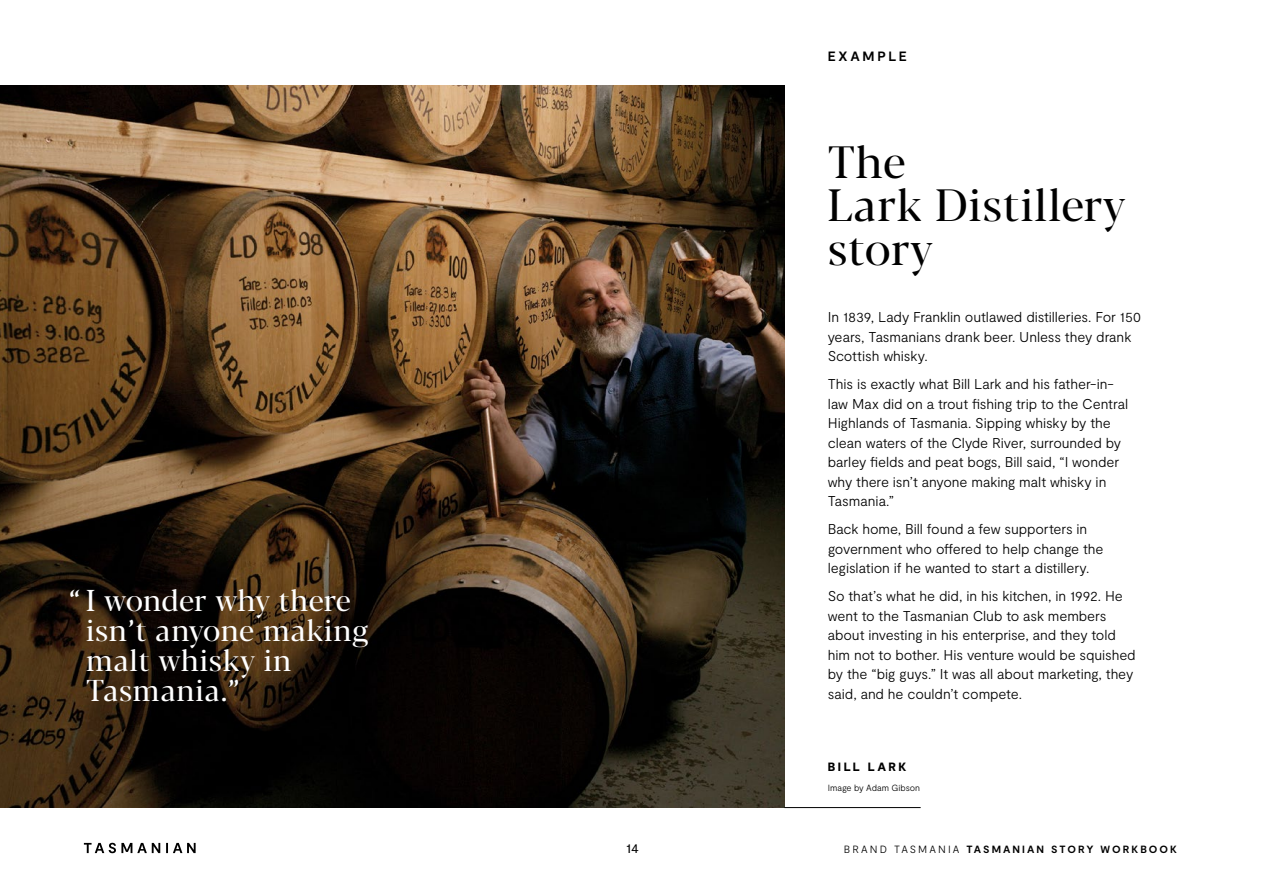
<style>
.page{position:relative;width:1263px;height:893px;background:#fff}
.page>*{position:absolute;margin:0;border:0;box-sizing:border-box;transform-origin:0 0}
.WB_Heading{font:45px/43.5px "Blacker Display";letter-spacing:.025em;color:#000}
.t1{font:30px/30px "Blacker Display";letter-spacing:.025em;color:#fff}
.WB_Body_text{font:300 14.25px/19.5px "Moderat";letter-spacing:-.01em;color:#000}
.WB_SECTION_Running_H{font:700 13.5px "Moderat";letter-spacing:.205em;color:#000}
.t2{font:13.5px "Moderat";color:#000}
.t3{font:900 12px "Moderat";letter-spacing:.205em;color:#000}
.t4{font:700 10.5px "Moderat";letter-spacing:.195em;color:#000}
.t5{font:300 9px "Moderat";letter-spacing:-.01em;color:#000}
.s1{font-weight:300}
</style>
<div class="page">
<svg style="left:84px;top:843px;width:112px;height:10px"></svg>
<img style="left:0;top:85px;width:784px;height:723px">
<hr style="left:784px;top:807px;width:137px;height:1px;background:#000">
<h2 class="t1" style="left:86px;top:586px;width:284px;text-indent:-17px">“ I wonder why there isn’t anyone making malt whisky in<br>Tasmania.”</h2>
<p class="WB_SECTION_Running_H" style="left:828px;top:48px;width:81px">EXAMPLE</p>
<h1 class="WB_Heading" style="left:828px;top:141px;width:299px">The<br>Lark Distillery story</h1>
<p class="WB_Body_text" style="left:828px;top:308px;width:315px">In 1839, Lady Franklin outlawed distilleries. For 150 years, Tasmanians drank beer. Unless they drank<br>Scottish whisky.</p>
<p class="WB_Body_text" style="left:828px;top:375px;width:302px">This is exactly what Bill Lark and his father-in&shy;law Max did on a trout fishing trip to the Central Highlands of Tasmania. Sipping whisky by the clean waters of the Clyde River, surrounded by barley fields and peat bogs, Bill said, “I wonder why there isn’t anyone making malt whisky in Tasmania.”</p>
<p class="WB_Body_text" style="left:828px;top:520px;width:277px">Back home, Bill found a few supporters in government who offered to help change the legislation if he wanted to start a distillery.</p>
<p class="WB_Body_text" style="left:828px;top:587px;width:309px">So that’s what he did, in his kitchen, in 1992. He went to the Tasmanian Club to ask members about investing in his enterprise, and they told him not to bother. His venture would be squished by the “big guys.” It was all about marketing, they said, and he couldn’t compete.</p>
<p class="t3" style="left:828px;top:760px;width:80px">BILL LARK</p>
<p class="t5" style="left:828px;top:783px;width:94px">Image by Adam Gibson</p>
<p class="t2" style="left:626px;top:840px;width:14px">14</p>
<p class="t4" style="left:844px;top:843px;width:335px"><span class="s1">BRAND TASMANIA</span> TASMANIAN STORY WORKBOOK</p>
</div>
